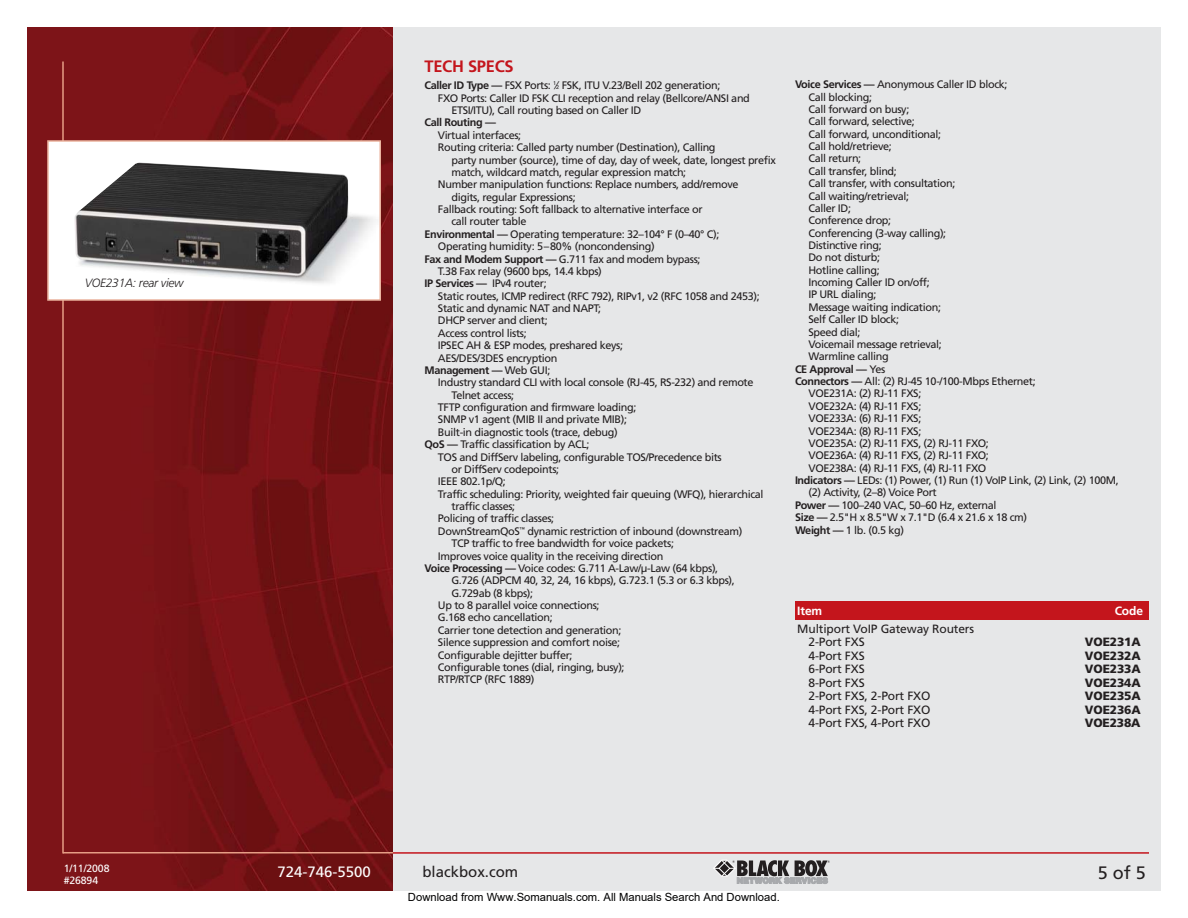
<style>
.page{position:relative;width:1188px;height:918px;background:#fff}
.page>*{position:absolute;margin:0;border:0;box-sizing:border-box;transform-origin:0 0}
.t1{font:18px "Frutiger";color:#231f20}
.t2{font:700 16.5px "Frutiger";letter-spacing:-.015em;color:#c4151c}
.t3{font:15px "Frutiger";color:#fff}
.t4{font:15px "Frutiger";color:#231f20}
.t5{font:12px/13.5px "Frutiger";letter-spacing:-.01em;color:#231f20}
.t6{font:900 12px "Frutiger";letter-spacing:-.01em;color:#231f20}
.t7{font:italic 300 12px "Frutiger";letter-spacing:-.02em;color:#231f20}
.t8{font:700 12px "Frutiger";letter-spacing:-.01em;color:#fff}
.t9{font:11.25px "Arial";color:#000}
.t10{font:10.8px "Frutiger";letter-spacing:-.035em;color:#231f20}
.t11{font:700 10.8px "Frutiger";letter-spacing:-.035em;color:#231f20}
.t12{font:10.5px/12px "Frutiger";letter-spacing:-.01em;color:#fff}
.s1{font-weight:700}
.s2{font-size:5.4px}
.s3{font-weight:400}
</style>
<div class="page">
<div style="left:380px;top:27px;width:781px;height:864px;background:#e6e7e8"></div>
<img style="left:27px;top:27px;width:366px;height:864px">
<hr style="left:62px;top:62px;width:2px;height:792px;background:#e69d85">
<svg style="left:713px;top:860px;width:117px;height:24px"></svg>
<hr style="left:63px;top:852px;width:330px;height:2px;background:#e69d85">
<hr style="left:393px;top:852px;width:756px;height:2px;background:#c4151c">
<div style="left:795px;top:601px;width:354px;height:19px;background:#c4151c"></div>
<div style="left:48px;top:141px;width:332px;height:159px;background:#fff"></div>
<img style="left:74px;top:162px;width:302px;height:121px">
<div style="left:47px;top:140px;width:334px;height:161px;border:2px solid #ebb39e"></div>
<p class="t7" style="left:85px;top:278px;width:100px">VOE231A: rear view</p>
<p class="t12" style="left:64px;top:863px;width:47px">1/11/2008 #26894</p>
<h2 class="t2" style="left:424px;top:60px;width:91px">TECH SPECS</h2>
<p class="t10" style="left:424px;top:81px;width:297px"><span class="s1">Caller ID Type —</span> FSX Ports: <sup>1</sup>⁄<span class="s2">2</span> FSK, ITU V.23/Bell 202 generation;</p>
<p class="t10" style="left:438px;top:94px;width:313px">FXO Ports: Caller ID FSK CLI reception and relay (Bellcore/ANSI and</p>
<p class="t10" style="left:451px;top:106px;width:191px">ETSI/ITU), Call routing based on Caller ID</p>
<p class="t11" style="left:424px;top:118px;width:73px">Call Routing —</p>
<p class="t10" style="left:438px;top:131px;width:85px">Virtual interfaces;</p>
<p class="t10" style="left:438px;top:143px;width:279px">Routing criteria: Called party number (Destination), Calling</p>
<p class="t10" style="left:451px;top:155px;width:326px">party number (source), time of day, day of week, date, longest prefix</p>
<p class="t10" style="left:451px;top:168px;width:236px">match, wildcard match, regular expression match;</p>
<p class="t10" style="left:438px;top:180px;width:302px">Number manipulation functions: Replace numbers, add/remove</p>
<p class="t10" style="left:451px;top:193px;width:126px">digits, regular Expressions;</p>
<p class="t10" style="left:438px;top:205px;width:266px">Fallback routing: Soft fallback to alternative interface or</p>
<p class="t10" style="left:451px;top:217px;width:77px">call router table</p>
<p class="t10" style="left:424px;top:230px;width:297px"><span class="s1">Environmental —</span> Operating temperature: 32–104° F (0–40° C);</p>
<p class="t10" style="left:438px;top:242px;width:218px">Operating humidity: 5–80% (noncondensing)</p>
<p class="t10" style="left:424px;top:254px;width:278px"><span class="s1">Fax and Modem Support —</span> G.711 fax and modem bypass;</p>
<p class="t10" style="left:438px;top:267px;width:165px">T.38 Fax relay (9600 bps, 14.4 kbps)</p>
<p class="t11" style="left:424px;top:279px;width:124px">IP Services — <span class="s3">IPv4 router;</span></p>
<p class="t10" style="left:438px;top:292px;width:323px">Static routes, ICMP redirect (RFC 792), RIPv1, v2 (RFC 1058 and 2453);</p>
<p class="t10" style="left:438px;top:304px;width:165px">Static and dynamic NAT and NAPT;</p>
<p class="t10" style="left:438px;top:316px;width:111px">DHCP server and client;</p>
<p class="t10" style="left:438px;top:329px;width:90px">Access control lists;</p>
<p class="t10" style="left:438px;top:341px;width:187px">IPSEC AH &amp; ESP modes, preshared keys;</p>
<p class="t10" style="left:438px;top:353px;width:121px">AES/DES/3DES encryption</p>
<p class="t11" style="left:424px;top:366px;width:127px">Management — <span class="s3">Web GUI;</span></p>
<p class="t10" style="left:438px;top:378px;width:317px">Industry standard CLI with local console (RJ-45, RS-232) and remote</p>
<p class="t10" style="left:451px;top:391px;width:64px">Telnet access;</p>
<p class="t10" style="left:438px;top:403px;width:200px">TFTP configuration and firmware loading;</p>
<p class="t10" style="left:438px;top:415px;width:191px">SNMP v1 agent (MIB II and private MIB);</p>
<p class="t10" style="left:438px;top:428px;width:181px">Built-in diagnostic tools (trace, debug)</p>
<p class="t10" style="left:424px;top:440px;width:167px"><span class="s1">QoS —</span> Traffic classification by ACL;</p>
<p class="t10" style="left:438px;top:452px;width:285px">TOS and DiffServ labeling, configurable TOS/Precedence bits</p>
<p class="t10" style="left:451px;top:465px;width:109px">or DiffServ codepoints;</p>
<p class="t10" style="left:438px;top:477px;width:69px">IEEE 802.1p/Q;</p>
<p class="t10" style="left:438px;top:490px;width:327px">Traffic scheduling: Priority, weighted fair queuing (WFQ), hierarchical</p>
<p class="t10" style="left:451px;top:502px;width:65px">traffic classes;</p>
<p class="t10" style="left:438px;top:514px;width:118px">Policing of traffic classes;</p>
<p class="t10" style="left:438px;top:527px;width:306px">DownStreamQoS<sup>™</sup> dynamic restriction of inbound (downstream)</p>
<p class="t10" style="left:451px;top:539px;width:224px">TCP traffic to free bandwidth for voice packets;</p>
<p class="t10" style="left:438px;top:551px;width:227px">Improves voice quality in the receiving direction</p>
<p class="t10" style="left:424px;top:564px;width:295px"><span class="s1">Voice Processing —</span> Voice codes: G.711 A-Law/µ-Law (64 kbps),</p>
<p class="t10" style="left:451px;top:576px;width:285px">G.726 (ADPCM 40, 32, 24, 16 kbps), G.723.1 (5.3 or 6.3 kbps),</p>
<p class="t10" style="left:451px;top:589px;width:83px">G.729ab (8 kbps);</p>
<p class="t10" style="left:438px;top:601px;width:163px">Up to 8 parallel voice connections;</p>
<p class="t10" style="left:438px;top:613px;width:116px">G.168 echo cancellation;</p>
<p class="t10" style="left:438px;top:626px;width:185px">Carrier tone detection and generation;</p>
<p class="t10" style="left:438px;top:638px;width:184px">Silence suppression and comfort noise;</p>
<p class="t10" style="left:438px;top:650px;width:136px">Configurable dejitter buffer;</p>
<p class="t10" style="left:438px;top:663px;width:188px">Configurable tones (dial, ringing, busy);</p>
<p class="t10" style="left:438px;top:675px;width:98px">RTP/RTCP (RFC 1889)</p>
<p class="t10" style="left:795px;top:80px;width:214px"><span class="s1">Voice Services —</span> Anonymous Caller ID block;</p>
<p class="t10" style="left:809px;top:92px;width:65px">Call blocking;</p>
<p class="t10" style="left:809px;top:105px;width:102px">Call forward on busy;</p>
<p class="t10" style="left:809px;top:117px;width:108px">Call forward, selective;</p>
<p class="t10" style="left:809px;top:130px;width:134px">Call forward, unconditional;</p>
<p class="t10" style="left:809px;top:142px;width:85px">Call hold/retrieve;</p>
<p class="t10" style="left:809px;top:154px;width:54px">Call return;</p>
<p class="t10" style="left:809px;top:167px;width:90px">Call transfer, blind;</p>
<p class="t10" style="left:809px;top:179px;width:148px">Call transfer, with consultation;</p>
<p class="t10" style="left:809px;top:191px;width:102px">Call waiting/retrieval;</p>
<p class="t10" style="left:809px;top:204px;width:44px">Caller ID;</p>
<p class="t10" style="left:809px;top:216px;width:84px">Conference drop;</p>
<p class="t10" style="left:809px;top:229px;width:139px">Conferencing (3-way calling);</p>
<p class="t10" style="left:809px;top:241px;width:75px">Distinctive ring;</p>
<p class="t10" style="left:809px;top:253px;width:73px">Do not disturb;</p>
<p class="t10" style="left:809px;top:266px;width:73px">Hotline calling;</p>
<p class="t10" style="left:809px;top:278px;width:123px">Incoming Caller ID on/off;</p>
<p class="t10" style="left:809px;top:290px;width:70px">IP URL dialing;</p>
<p class="t10" style="left:809px;top:303px;width:134px">Message waiting indication;</p>
<p class="t10" style="left:809px;top:315px;width:92px">Self Caller ID block;</p>
<p class="t10" style="left:809px;top:328px;width:53px">Speed dial;</p>
<p class="t10" style="left:809px;top:340px;width:135px">Voicemail message retrieval;</p>
<p class="t10" style="left:809px;top:352px;width:82px">Warmline calling</p>
<p class="t11" style="left:795px;top:365px;width:92px">CE Approval — <span class="s3">Yes</span></p>
<p class="t10" style="left:795px;top:377px;width:242px"><span class="s1">Connectors —</span> All: (2) RJ-45 10-/100-Mbps Ethernet;</p>
<p class="t10" style="left:809px;top:389px;width:114px">VOE231A: (2) RJ-11 FXS;</p>
<p class="t10" style="left:809px;top:402px;width:114px">VOE232A: (4) RJ-11 FXS;</p>
<p class="t10" style="left:809px;top:414px;width:114px">VOE233A: (6) RJ-11 FXS;</p>
<p class="t10" style="left:809px;top:427px;width:114px">VOE234A: (8) RJ-11 FXS;</p>
<p class="t10" style="left:809px;top:439px;width:182px">VOE235A: (2) RJ-11 FXS, (2) RJ-11 FXO;</p>
<p class="t10" style="left:809px;top:451px;width:182px">VOE236A: (4) RJ-11 FXS, (2) RJ-11 FXO;</p>
<p class="t10" style="left:809px;top:464px;width:179px">VOE238A: (4) RJ-11 FXS, (4) RJ-11 FXO</p>
<p class="t10" style="left:795px;top:476px;width:325px"><span class="s1">Indicators —</span> LEDs: (1) Power, (1) Run (1) VoIP Link, (2) Link, (2) 100M,</p>
<p class="t10" style="left:809px;top:488px;width:130px">(2) Activity, (2–8) Voice Port</p>
<p class="t10" style="left:795px;top:501px;width:203px"><span class="s1">Power —</span> 100–240 VAC, 50–60 Hz, external</p>
<p class="t10" style="left:795px;top:513px;width:234px"><span class="s1">Size —</span> 2.5"H x 8.5"W x 7.1"D (6.4 x 21.6 x 18 cm)</p>
<p class="t10" style="left:795px;top:526px;width:111px"><span class="s1">Weight —</span> 1 lb. (0.5 kg)</p>
<p class="t8" style="left:797px;top:606px;width:26px">Item</p>
<p class="t8" style="left:1115px;top:606px;width:30px">Code</p>
<p class="t5" style="left:809px;top:623px;width:167px;text-indent:-11px">Multiport VoIP Gateway Routers<br>2-Port FXS</p>
<p class="t6" style="left:1085px;top:637px;width:57px">VOE231A</p>
<p class="t5" style="left:809px;top:650px;width:58px">4-Port FXS</p>
<p class="t6" style="left:1085px;top:651px;width:57px">VOE232A</p>
<p class="t5" style="left:809px;top:663px;width:58px">6-Port FXS</p>
<p class="t6" style="left:1085px;top:664px;width:57px">VOE233A</p>
<p class="t5" style="left:809px;top:677px;width:58px">8-Port FXS</p>
<p class="t6" style="left:1085px;top:678px;width:57px">VOE234A</p>
<p class="t5" style="left:809px;top:690px;width:123px">2-Port FXS, 2-Port FXO</p>
<p class="t6" style="left:1085px;top:691px;width:57px">VOE235A</p>
<p class="t5" style="left:809px;top:704px;width:123px">4-Port FXS, 2-Port FXO</p>
<p class="t6" style="left:1085px;top:705px;width:57px">VOE236A</p>
<p class="t5" style="left:809px;top:717px;width:123px">4-Port FXS, 4-Port FXO</p>
<p class="t6" style="left:1085px;top:718px;width:57px">VOE238A</p>
<h3 class="t3" style="left:278px;top:866px;width:95px">724-746-5500</h3>
<h3 class="t4" style="left:422px;top:866px;width:97px">blackbox.com</h3>
<p class="t9" style="left:408px;top:890px;width:373px">Download from Www.Somanuals.com. All Manuals Search And Download.</p>
<h1 class="t1" style="left:1098px;top:866px;width:50px">5 of 5</h1>
</div>
